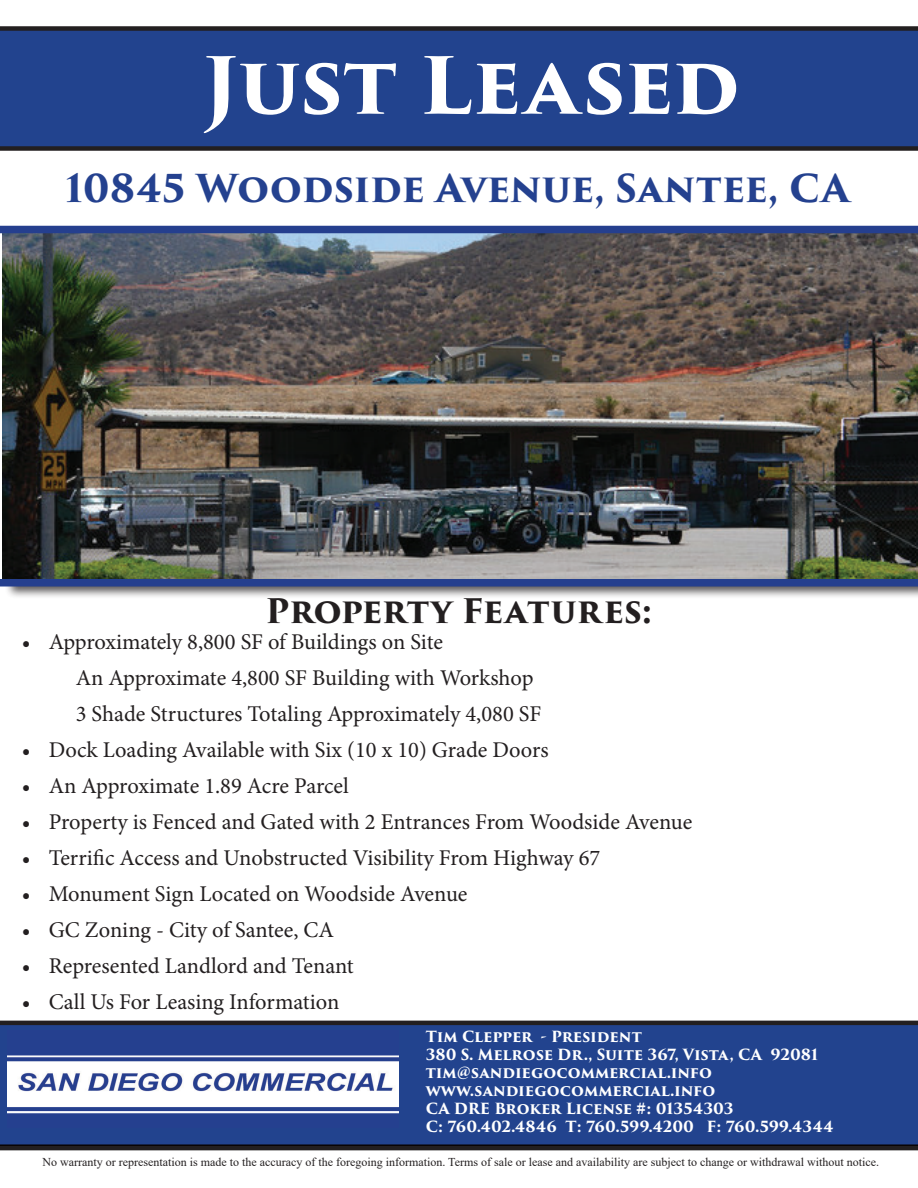
<style>
.page{position:relative;width:918px;height:1188px;background:#fff}
.page>*{position:absolute;margin:0;border:0;box-sizing:border-box;transform-origin:0 0}
.t1{font:700 76.5px "Trajan Pro 3";letter-spacing:-.005em;color:#fff;scale:1.04 1}
.t2{font:700 37.5px "Trajan Pro 3";letter-spacing:-.005em;color:#24418f}
.t3{font:700 33px "Trajan Pro 3";color:#231f20}
.t4{font:22.5px/36px "Minion Pro";letter-spacing:-.005em;color:#231f20}
.t5{font:700 15px/18px "Trajan Pro 3";color:#fff}
.t6{font:12px "Times New Roman";color:#231f20}
</style>
<div class="page">
<div style="left:0;top:1025px;width:918px;height:121px;background:#22438e"></div>
<hr style="left:0;top:1146px;width:918px;height:4px;background:#231f20">
<hr style="left:0;top:1021px;width:918px;height:4px;background:#231f20">
<div style="left:0;top:31px;width:918px;height:115px;background:#22438e"></div>
<div style="left:0;top:146px;width:918px;height:5px;background:#231f20"></div>
<div style="left:0;top:26px;width:918px;height:5px;background:#231f20"></div>
<img style="left:8px;top:1030px;width:391px;height:98px">
<div style="left:4px;top:233px;width:914px;height:366px;background:#231f20;opacity:.75"></div>
<img style="left:2px;top:233px;width:916px;height:346px">
<div style="left:0;top:226px;width:918px;height:7px;background:#253f8e"></div>
<div style="left:0;top:579px;width:918px;height:7px;background:#253f8e"></div>
<h1 class="t1" style="left:202px;top:29px;width:519px">Just Leased</h1>
<h2 class="t2" style="left:66px;top:161px;width:785px">10845 Woodside Avenue, Santee, CA</h2>
<h3 class="t3" style="left:265px;top:587px;width:389px">Property Features:</h3>
<p class="t4" style="left:76px;top:624px;width:467px;text-indent:-54px">• Approximately 8,800 SF of Buildings on Site<br>An Approximate 4,800 SF Building with Workshop<br>3 Shade Structures Totaling Approximately 4,080 SF</p>
<p class="t4" style="left:22px;top:732px;width:528px">• Dock Loading Available with Six (10 x 10) Grade Doors</p>
<p class="t4" style="left:22px;top:768px;width:329px">• An Approximate 1.89 Acre Parcel</p>
<p class="t4" style="left:22px;top:804px;width:672px">• Property is Fenced and Gated with 2 Entrances From Woodside Avenue</p>
<p class="t4" style="left:22px;top:840px;width:580px">• Terrific Access and Unobstructed Visibility From Highway 67</p>
<p class="t4" style="left:22px;top:876px;width:447px">• Monument Sign Located on Woodside Avenue</p>
<p class="t4" style="left:22px;top:912px;width:314px">• GC Zoning - City of Santee, CA</p>
<p class="t4" style="left:22px;top:948px;width:334px">• Represented Landlord and Tenant</p>
<p class="t4" style="left:22px;top:984px;width:319px">• Call Us For Leasing Information</p>
<p class="t5" style="left:426px;top:1028px;width:409px">Tim Clepper - President<br>380 S. Melrose Dr., Suite 367, Vista, CA 92081 tim@sandiegocommercial.info www.sandiegocommercial.info<br>CA DRE Broker License #: 01354303<br>C: 760.402.4846 T: 760.599.4200 F: 760.599.4344</p>
<p class="t6" style="left:43px;top:1154px;width:838px">No warranty or representation is made to the accuracy of the foregoing information. Terms of sale or lease and availability are subject to change or withdrawal without notice.</p>
</div>
